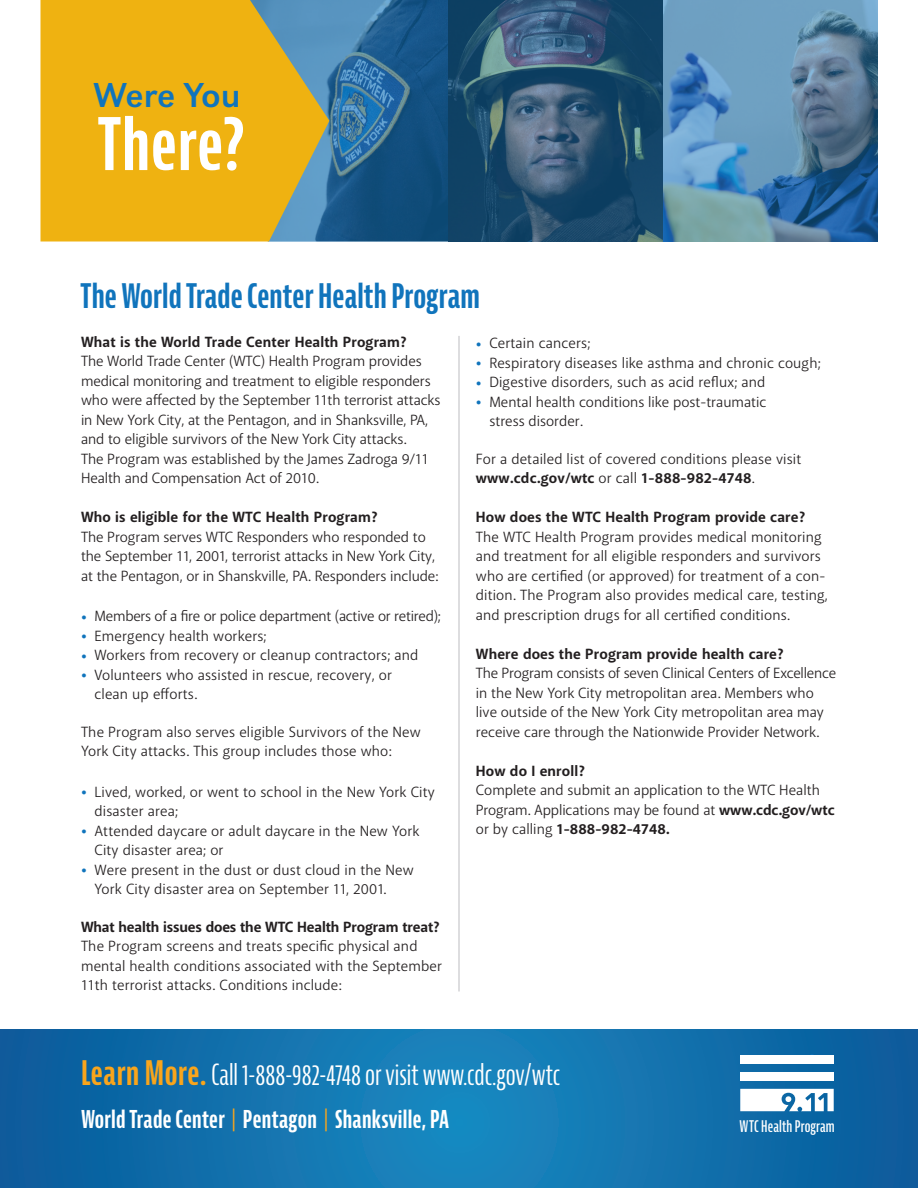
<style>
.page{position:relative;width:918px;height:1188px;background:#fff}
.page>*{position:absolute;margin:0;border:0;box-sizing:border-box;transform-origin:0 0}
.t1{font:700 extra-condensed 70.5px "Bernina Sans";letter-spacing:.015em;color:#fff}
.wtc_subhead{font:36px "URW Grotesk T";color:#1074bc}
.t2{font:700 extra-condensed 33px "Bernina Sans";letter-spacing:.005em;color:#1074bc}
.t3{font:extra-condensed 28.5px "Bernina Sans";color:#fff}
.t4{font:700 extra-condensed 24px "Bernina Sans";letter-spacing:.015em;color:#fff}
.t5{font:600 extra-condensed 15.6px "Bernina Sans";letter-spacing:.01em;color:#fff}
.wtc_body_no_indent{font:15px/19.5px "Akagi";letter-spacing:.01em;color:#231f20}
.wtc_body_no_indent-2{font:700 15px "Akagi";letter-spacing:.01em;color:#231f20}
.wtc_body_no_indent-3{font:15px "Akagi";letter-spacing:-.015em;color:#231f20}
.wtc_body_no_indent-4{font:700 15px "Akagi";letter-spacing:-.01em;color:#231f20}
.s1{font-size:21px;color:#1074bc}
.s2{font-weight:700}
.s3{font-weight:700;font-size:33px;color:#f9a51b}
.s4{font-weight:400;color:#f9a51b}
</style>
<div class="page">
<hr style="left:459px;top:336px;width:1px;height:655px;background:#bcbdc0">
<svg style="left:0;top:1029px;width:918px;height:159px;background:#1170ac"></svg>
<div style="left:740px;top:1072px;width:94px;height:9px;background:#fff"></div>
<div style="left:740px;top:1055px;width:94px;height:9px;background:#fff"></div>
<svg style="left:740px;top:1089px;width:94px;height:22px"></svg>
<img style="left:329px;top:0;width:119px;height:242px">
<svg style="left:448px;top:0;width:215px;height:242px;background:#275170"></svg>
<svg style="left:663px;top:0;width:215px;height:242px;background:#5b8aae"></svg>
<svg style="left:40px;top:0;width:289px;height:242px;background:#e1b128"></svg>
<p class="wtc_subhead" style="left:94px;top:75px;width:149px">Were You</p>
<p class="t1" style="left:98px;top:104px;width:148px">There?</p>
<p class="t2" style="left:81px;top:277px;width:401px">The World Trade Center Health Program</p>
<p class="wtc_body_no_indent-2" style="left:81px;top:332px;width:327px">What is the World Trade Center Health Program?</p>
<p class="wtc_body_no_indent" style="left:81px;top:351px;width:361px">The World Trade Center (WTC) Health Program provides medical monitoring and treatment to eligible responders who were affected by the September 11th terrorist attacks in New York City, at the Pentagon, and in Shanksville, PA, and to eligible survivors of the New York City attacks.<br>The Program was established by the James Zadroga 9/11<br>Health and Compensation Act of 2010.</p>
<p class="wtc_body_no_indent-2" style="left:81px;top:508px;width:298px">Who is eligible for the WTC Health Program?</p>
<p class="wtc_body_no_indent" style="left:81px;top:527px;width:359px">The Program serves WTC Responders who responded to the September 11, 2001, terrorist attacks in New York City, at the Pentagon, or in Shanskville, PA. Responders include:</p>
<p class="wtc_body_no_indent-3" style="left:81px;top:607px;width:361px"><span class="s1">•</span> Members of a fire or police department (active or retired);</p>
<p class="wtc_body_no_indent" style="left:81px;top:626px;width:187px"><span class="s1">•</span> Emergency health workers;</p>
<p class="wtc_body_no_indent" style="left:81px;top:645px;width:339px"><span class="s1">•</span> Workers from recovery or cleanup contractors; and</p>
<p class="wtc_body_no_indent" style="left:94px;top:665px;width:299px;text-indent:-14px"><span class="s1">•</span> Volunteers who assisted in rescue, recovery, or clean up efforts.</p>
<p class="wtc_body_no_indent" style="left:81px;top:722px;width:341px">The Program also serves eligible Survivors of the New<br>York City attacks. This group includes those who:</p>
<p class="wtc_body_no_indent" style="left:94px;top:782px;width:342px;text-indent:-14px"><span class="s1">•</span> Lived, worked, or went to school in the New York City disaster area;</p>
<p class="wtc_body_no_indent" style="left:94px;top:821px;width:327px;text-indent:-14px"><span class="s1">•</span> Attended daycare or adult daycare in the New York<br>City disaster area; or</p>
<p class="wtc_body_no_indent" style="left:94px;top:860px;width:321px;text-indent:-14px"><span class="s1">•</span> Were present in the dust or dust cloud in the New<br>York City disaster area on September 11, 2001.</p>
<p class="wtc_body_no_indent-4" style="left:81px;top:917px;width:360px">What health issues does the WTC Health Program treat?</p>
<p class="wtc_body_no_indent" style="left:81px;top:936px;width:362px">The Program screens and treats specific physical and mental health conditions associated with the September<br>11th terrorist attacks. Conditions include:</p>
<p class="wtc_body_no_indent" style="left:476px;top:333px;width:116px"><span class="s1">•</span> Certain cancers;</p>
<p class="wtc_body_no_indent" style="left:476px;top:353px;width:346px"><span class="s1">•</span> Respiratory diseases like asthma and chronic cough;</p>
<p class="wtc_body_no_indent" style="left:476px;top:372px;width:291px"><span class="s1">•</span> Digestive disorders, such as acid reflux; and</p>
<p class="wtc_body_no_indent" style="left:489px;top:392px;width:279px;text-indent:-14px"><span class="s1">•</span> Mental health conditions like post-traumatic stress disorder.</p>
<p class="wtc_body_no_indent" style="left:476px;top:449px;width:327px">For a detailed list of covered conditions please visit <span class="s2">www.cdc.gov/wtc</span> or call <span class="s2">1-888-982-4748</span>.</p>
<p class="wtc_body_no_indent-2" style="left:476px;top:508px;width:331px">How does the WTC Health Program provide care?</p>
<p class="wtc_body_no_indent" style="left:476px;top:527px;width:354px">The WTC Health Program provides medical monitoring and treatment for all eligible responders and survivors who are certified (or approved) for treatment of a con&shy;dition. The Program also provides medical care, testing, and prescription drugs for all certified conditions.</p>
<p class="wtc_body_no_indent-2" style="left:476px;top:644px;width:309px">Where does the Program provide health care?</p>
<p class="wtc_body_no_indent" style="left:476px;top:663px;width:362px">The Program consists of seven Clinical Centers of Excellence in the New York City metropolitan area. Members who live outside of the New York City metropolitan area may receive care through the Nationwide Provider Network.</p>
<p class="wtc_body_no_indent-2" style="left:476px;top:761px;width:111px">How do I enroll?</p>
<p class="wtc_body_no_indent" style="left:476px;top:780px;width:360px">Complete and submit an application to the WTC Health<br>Program. Applications may be found at <span class="s2">www.cdc.gov/wtc </span>or by calling <span class="s2">1-888-982-4748.</span></p>
<p class="t3" style="left:81px;top:1059px;width:481px"><span class="s3">Learn More.</span> Call 1-888-982-4748 or visit www.cdc.gov/wtc</p>
<p class="t4" style="left:81px;top:1105px;width:369px">World Trade Center <span class="s4">|</span> Pentagon <span class="s4">|</span> Shanksville, PA</p>
<p class="t5" style="left:740px;top:1117px;width:97px">WTC Health Program</p>
</div>
